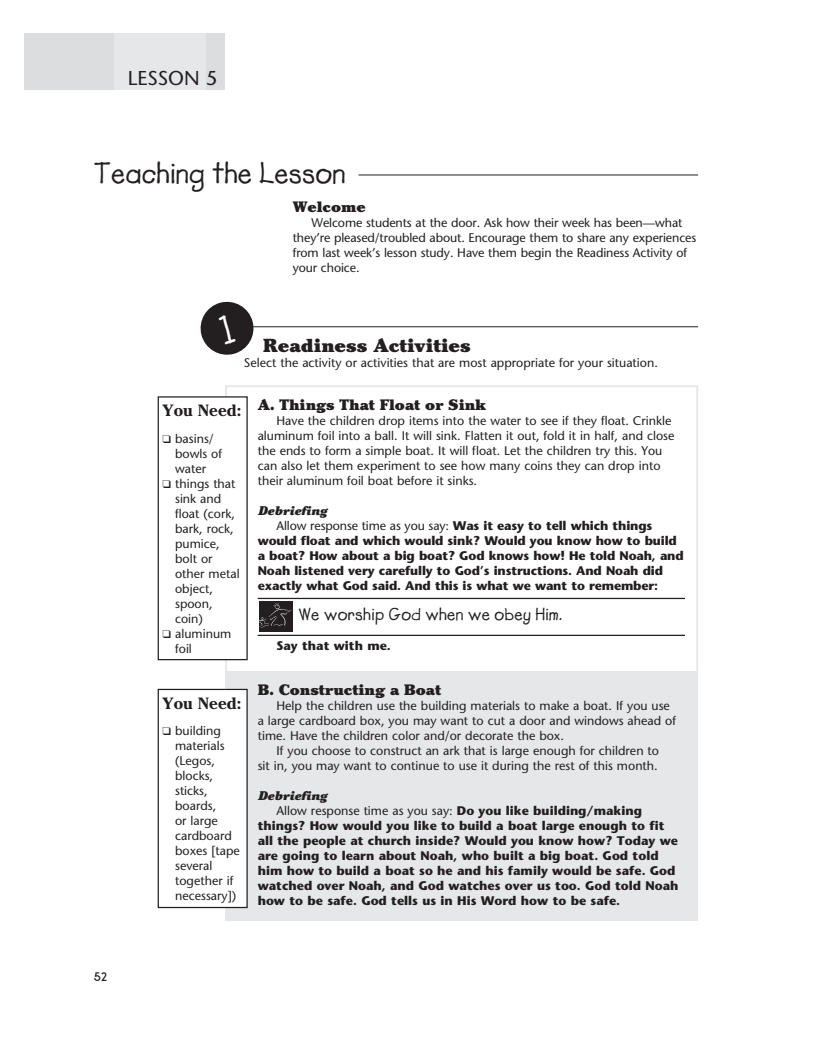
<style>
.page{position:relative;width:822px;height:1047px;background:#fff}
.page>*{position:absolute;margin:0;border:0;box-sizing:border-box;transform-origin:0 0}
.t1{font:30px "Lemonade ICG Bold";color:#231f20}
.t2{font:20px "Stone Sans";color:#231f20}
.Readiness{font:900 18.75px "Cheltenham";color:#231f20}
.Power_Point{font:17.5px "Lemonade ICG Bold";letter-spacing:.015em;color:#231f20}
.Untitled{font:700 16.25px "Cheltenham";color:#231f20}
.Activities_Subhead{font:900 15px "Cheltenham";color:#231f20}
.Untitled-2{font:12.5px/15px "Stone Sans";color:#231f20}
.t3{font:700 12.5px/15px "Stone Sans";color:#231f20}
.Breaker{font:italic 900 12.5px "Cheltenham";color:#231f20}
.t4{font:700 12.5px "New Garden";color:#231f20}
.s1{font-weight:400}
</style>
<div class="page">
<div style="left:24px;top:34px;width:90px;height:56px;background:#dcdddf"></div>
<div style="left:114px;top:34px;width:92px;height:56px;background:#e6e7e9"></div>
<div style="left:206px;top:34px;width:19px;height:56px;background:#dcdddf"></div>
<hr style="left:358px;top:175px;width:340px;height:1px;background:#231f20">
<hr style="left:258px;top:597px;width:426px;height:2px;background:#231f20">
<hr style="left:258px;top:634px;width:426px;height:2px;background:#231f20">
<div style="left:259px;top:601px;width:33px;height:31px;background:#231f20"></div>
<svg style="left:259px;top:603px;width:32px;height:25px"></svg>
<div style="left:225px;top:671px;width:473px;height:249px;background:#e6e7e9"></div>
<hr style="left:202px;top:326px;width:496px;height:1px;background:#231f20">
<div style="left:158px;top:396px;width:90px;height:264px;border:1px solid #231f20"></div>
<div style="left:158px;top:689px;width:89px;height:218px;background:#fff"></div>
<div style="left:158px;top:688px;width:90px;height:219px;border:1px solid #231f20"></div>
<svg style="left:200px;top:301px;width:56px;height:54px"></svg>
<p class="t2" style="left:128px;top:66px;width:91px">LESSON 5</p>
<p class="t1" style="left:94px;top:155px;width:253px">Teaching the Lesson</p>
<p class="Activities_Subhead" style="left:292px;top:197px;width:74px">Welcome</p>
<p class="Untitled-2" style="left:292px;top:215px;width:405px;text-indent:19px">Welcome students at the door. Ask how their week has been—what they’re pleased/troubled about. Encourage them to share any experiences from last week’s lesson study. Have them begin the Readiness Activity of your choice.</p>
<p class="Readiness" style="left:262px;top:334px;width:209px">Readiness Activities</p>
<p class="Untitled-2" style="left:244px;top:355px;width:415px">Select the activity or activities that are most appropriate for your situation.</p>
<p class="t4" style="left:94px;top:969px;width:15px">52</p>
<p class="Untitled" style="left:162px;top:401px;width:80px">You Need:</p>
<p class="Untitled-2" style="left:175px;top:430px;width:48px;text-indent:-12px">❑ basins/ bowls of water</p>
<p class="Untitled-2" style="left:175px;top:475px;width:66px;text-indent:-12px">❑ things that sink and float (cork, bark, rock, pumice, bolt or other metal object, spoon, coin)</p>
<p class="Untitled-2" style="left:175px;top:625px;width:58px;text-indent:-12px">❑ aluminum foil</p>
<p class="Untitled" style="left:162px;top:693px;width:80px">You Need:</p>
<p class="Untitled-2" style="left:175px;top:723px;width:66px;text-indent:-12px">❑ building materials (Legos, blocks, sticks, boards,<br>or large cardboard boxes [tape several together if necessary])</p>
<p class="Activities_Subhead" style="left:258px;top:396px;width:230px">A. Things That Float or Sink</p>
<p class="Untitled-2" style="left:258px;top:413px;width:418px;text-indent:19px">Have the children drop items into the water to see if they float. Crinkle aluminum foil into a ball. It will sink. Flatten it out, fold it in half, and close the ends to form a simple boat. It will float. Let the children try this. You can also let them experiment to see how many coins they can drop into their aluminum foil boat before it sinks.</p>
<p class="Breaker" style="left:258px;top:503px;width:71px">Debriefing</p>
<p class="t3" style="left:258px;top:518px;width:427px;text-indent:19px"><span class="s1">Allow response time as you say:</span> Was it easy to tell which things would float and which would sink? Would you know how to build a boat? How about a big boat? God knows how! He told Noah, and Noah listened very carefully to God’s instructions. And Noah did exactly what God said. And this is what we want to remember:</p>
<p class="Power_Point" style="left:298px;top:604px;width:265px">We worship God when we obey Him.</p>
<p class="t3" style="left:276px;top:638px;width:116px">Say that with me.</p>
<p class="Activities_Subhead" style="left:258px;top:680px;width:185px">B. Constructing a Boat</p>
<p class="Untitled-2" style="left:258px;top:697px;width:419px;text-indent:19px">Help the children use the building materials to make a boat. If you use a large cardboard box, you may want to cut a door and windows ahead of time. Have the children color and/or decorate the box.</p>
<p class="Untitled-2" style="left:258px;top:742px;width:402px;text-align:right">If you choose to construct an ark that is large enough for children to<br>sit in, you may want to continue to use it during the rest of this month.</p>
<p class="Breaker" style="left:258px;top:787px;width:71px">Debriefing</p>
<p class="t3" style="left:258px;top:802px;width:422px;text-indent:19px"><span class="s1">Allow response time as you say:</span> Do you like building/making things? How would you like to build a boat large enough to fit all the people at church inside? Would you know how? Today we are going to learn about Noah, who built a big boat. God told him how to build a boat so he and his family would be safe. God watched over Noah, and God watches over us too. God told Noah how to be safe. God tells us in His Word how to be safe.</p>
</div>
